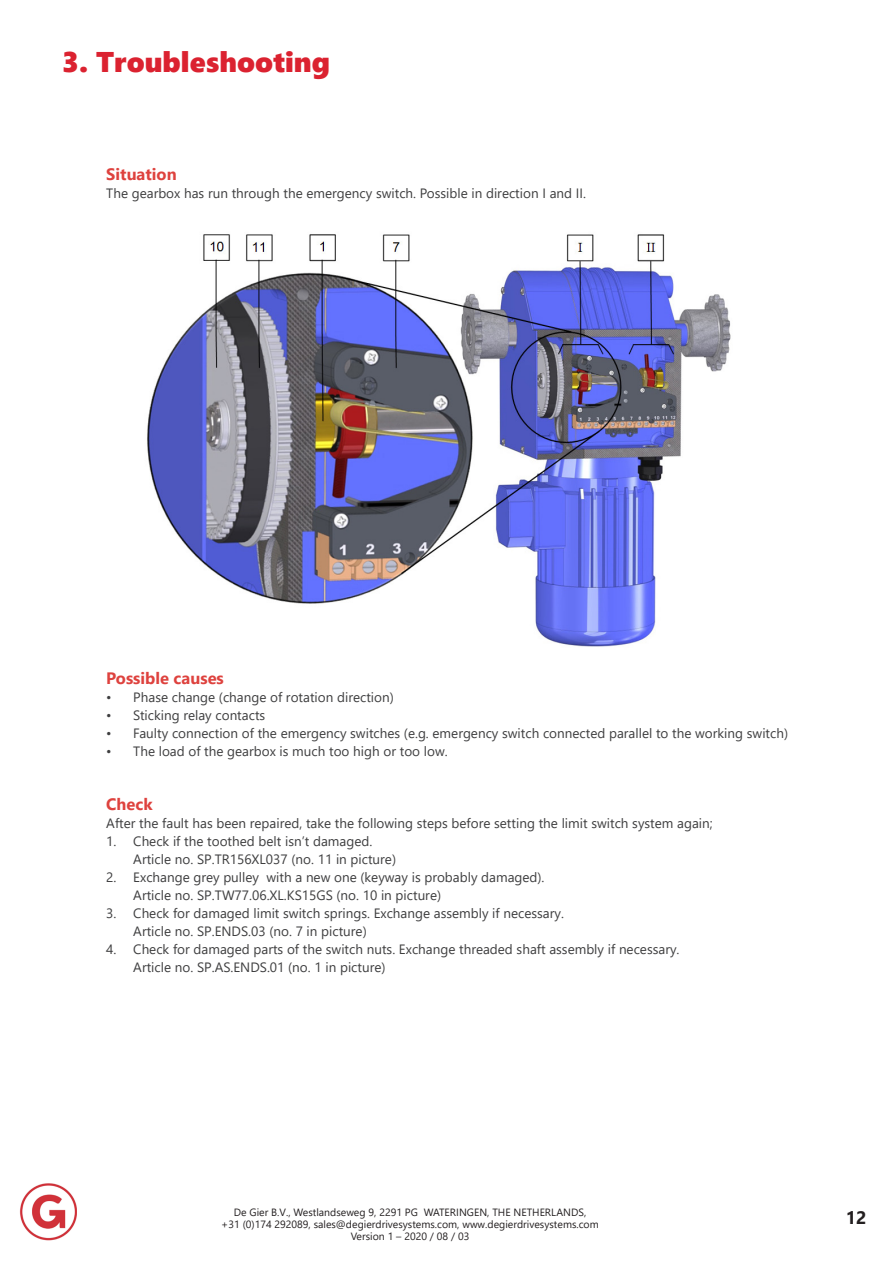
<style>
.page{position:relative;width:893px;height:1263px;background:#fff}
.page>*{position:absolute;margin:0;border:0;box-sizing:border-box;transform-origin:0 0}
.Kop{font:28.5px "Segoe UI Black";color:#db2230}
.t1{font:700 18px "Segoe UI";color:#231f20}
.Subkop{font:700 16.5px "Segoe UI";color:#de423e}
.Tekst{font:13.5px/18px "Segoe UI";color:#3e3e3f}
.t2{font:10.5px/12px "Segoe UI";color:#231f20;text-align:center}
</style>
<div class="page">
<img style="left:20px;top:1184px;width:57px;height:56px">
<img style="left:147px;top:234px;width:584px;height:413px">
<p class="Kop" style="left:62px;top:41px;width:269px">3. Troubleshooting</p>
<p class="Subkop" style="left:106px;top:159px;width:72px">Situation</p>
<p class="Tekst" style="left:106px;top:183px;width:481px">The gearbox has run through the emergency switch. Possible in direction I and II.</p>
<p class="Subkop" style="left:106px;top:663px;width:119px">Possible causes</p>
<p class="Tekst" style="left:106px;top:687px;width:289px">• Phase change (change of rotation direction)</p>
<p class="Tekst" style="left:106px;top:705px;width:160px">• Sticking relay contacts</p>
<p class="Tekst" style="left:106px;top:723px;width:683px">• Faulty connection of the emergency switches (e.g. emergency switch connected parallel to the working switch)</p>
<p class="Tekst" style="left:106px;top:741px;width:343px">• The load of the gearbox is much too high or too low.</p>
<p class="Subkop" style="left:106px;top:789px;width:48px">Check</p>
<p class="Tekst" style="left:106px;top:813px;width:608px">After the fault has been repaired, take the following steps before setting the limit switch system again;</p>
<p class="Tekst" style="left:133px;top:831px;width:264px;text-indent:-27px">1. Check if the toothed belt isn’t damaged.<br>Article no. SP.TR156XL037 (no. 11 in picture)</p>
<p class="Tekst" style="left:133px;top:867px;width:413px;text-indent:-27px">2. Exchange grey pulley with a new one (keyway is probably damaged).<br>Article no. SP.TW77.06.XL.KS15GS (no. 10 in picture)</p>
<p class="Tekst" style="left:133px;top:903px;width:432px;text-indent:-27px">3. Check for damaged limit switch springs. Exchange assembly if necessary.<br>Article no. SP.ENDS.03 (no. 7 in picture)</p>
<p class="Tekst" style="left:133px;top:939px;width:548px;text-indent:-27px">4. Check for damaged parts of the switch nuts. Exchange threaded shaft assembly if necessary.<br>Article no. SP.AS.ENDS.01 (no. 1 in picture)</p>
<p class="t2" style="left:221px;top:1206px;width:379px">De Gier B.V., Westlandseweg 9, 2291 PG WATERINGEN, THE NETHERLANDS,<br>+31 (0)174 292089, sales@degierdrivesystems.com, www.degierdrivesystems.com<br>Version 1 – 2020 / 08 / 03</p>
<h2 class="t1" style="left:846px;top:1201px;width:22px">12</h2>
</div>
